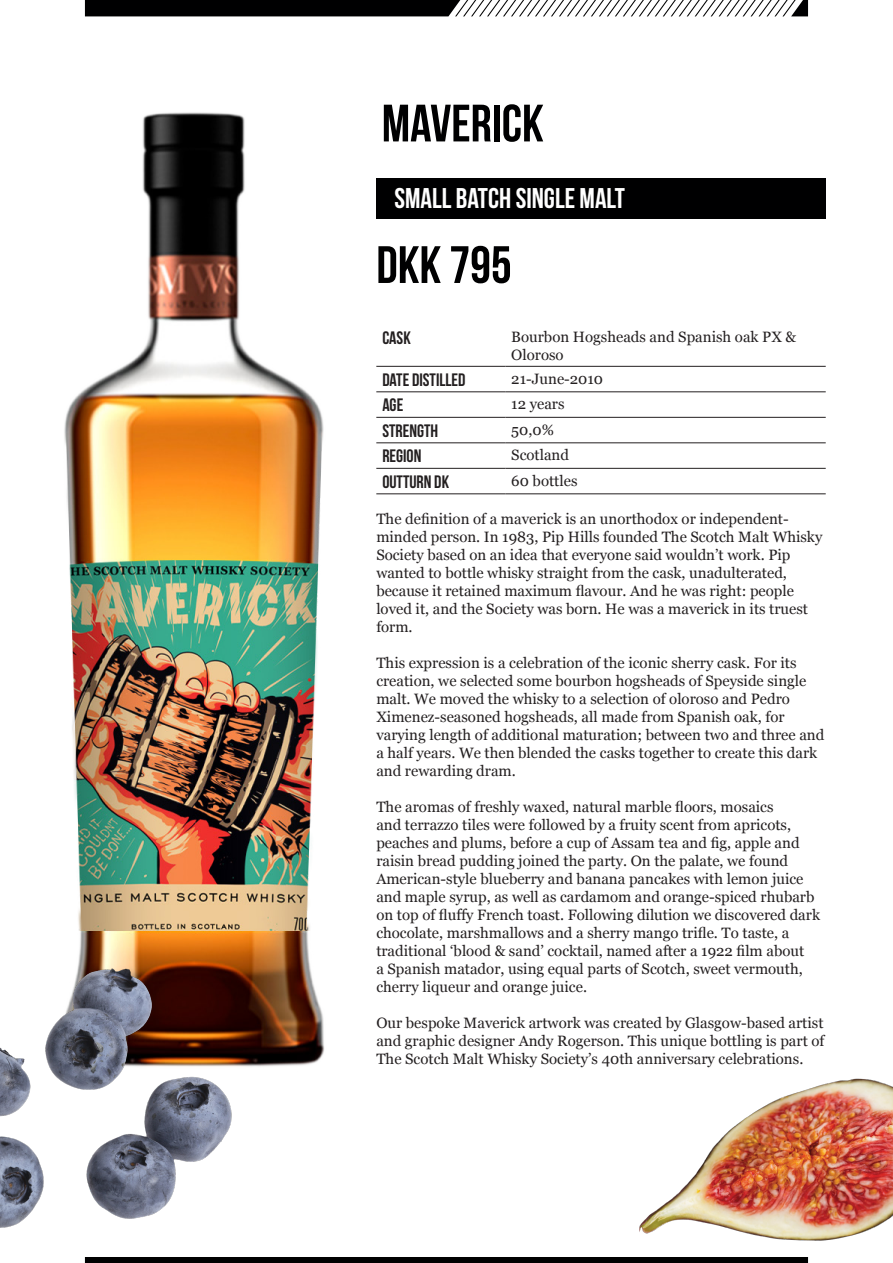
<style>
.page{position:relative;width:893px;height:1263px;background:#fff}
.page>*{position:absolute;margin:0;border:0;box-sizing:border-box;transform-origin:0 0}
.t1{font:700 52.5px "Bebas Neue";color:#000001}
.t2{font:700 28.5px "Bebas Neue";color:#fff}
.t3{font:700 18px "Bebas Neue";color:#231f20}
.t4{font:15px/18px "Georgia";color:#231f20}
</style>
<div class="page">
<div style="left:376px;top:179px;width:450px;height:40px;background:#000001"></div>
<img style="left:64px;top:112px;width:261px;height:955px">
<hr style="left:376px;top:366px;width:129px;height:1px;background:#231f20">
<hr style="left:505px;top:366px;width:321px;height:1px;background:#231f20">
<hr style="left:376px;top:391px;width:129px;height:1px;background:#231f20">
<hr style="left:505px;top:391px;width:321px;height:1px;background:#231f20">
<hr style="left:376px;top:417px;width:129px;height:1px;background:#231f20">
<hr style="left:505px;top:417px;width:321px;height:1px;background:#231f20">
<hr style="left:376px;top:442px;width:129px;height:1px;background:#231f20">
<hr style="left:505px;top:442px;width:321px;height:1px;background:#231f20">
<hr style="left:376px;top:468px;width:129px;height:1px;background:#231f20">
<hr style="left:505px;top:468px;width:321px;height:1px;background:#231f20">
<hr style="left:376px;top:493px;width:129px;height:1px;background:#231f20">
<hr style="left:505px;top:493px;width:321px;height:1px;background:#231f20">
<svg style="left:85px;top:0;width:723px;height:16px"></svg>
<div style="left:85px;top:1257px;width:723px;height:6px;background:#000001"></div>
<img style="left:639px;top:1078px;width:254px;height:163px">
<img style="left:0;top:958px;width:244px;height:305px">
<p class="t1" style="left:382px;top:94px;width:163px">MAVERICK</p>
<p class="t2" style="left:394px;top:182px;width:232px">SMALL BATCH SINGLE MALT</p>
<p class="t1" style="left:376px;top:236px;width:137px">DKK 795</p>
<p class="t3" style="left:382px;top:328px;width:30px">CASK</p>
<p class="t4" style="left:511px;top:327px;width:286px">Bourbon Hogsheads and Spanish oak PX &amp;<br>Oloroso</p>
<p class="t3" style="left:382px;top:370px;width:85px">DATE DISTILLED</p>
<p class="t4" style="left:511px;top:369px;width:93px">21-June-2010</p>
<p class="t3" style="left:382px;top:395px;width:22px">AGE</p>
<p class="t4" style="left:511px;top:394px;width:55px">12 years</p>
<p class="t3" style="left:382px;top:421px;width:57px">STRENGTH</p>
<p class="t4" style="left:511px;top:420px;width:44px">50,0%</p>
<p class="t3" style="left:382px;top:446px;width:41px">REGION</p>
<p class="t4" style="left:511px;top:445px;width:59px">Scotland</p>
<p class="t3" style="left:382px;top:472px;width:68px">OUTTURN DK</p>
<p class="t4" style="left:511px;top:471px;width:68px">60 bottles</p>
<p class="t4" style="left:376px;top:509px;width:448px">The definition of a maverick is an unorthodox or independent&shy;minded person. In 1983, Pip Hills founded The Scotch Malt Whisky Society based on an idea that everyone said wouldn’t work. Pip wanted to bottle whisky straight from the cask, unadulterated, because it retained maximum flavour. And he was right: people loved it, and the Society was born. He was a maverick in its truest form.</p>
<p class="t4" style="left:376px;top:653px;width:450px">This expression is a celebration of the iconic sherry cask. For its creation, we selected some bourbon hogsheads of Speyside single malt. We moved the whisky to a selection of oloroso and Pedro Ximenez-seasoned hogsheads, all made from Spanish oak, for varying length of additional maturation; between two and three and a half years. We then blended the casks together to create this dark and rewarding dram.</p>
<p class="t4" style="left:376px;top:797px;width:445px">The aromas of freshly waxed, natural marble floors, mosaics<br>and terrazzo tiles were followed by a fruity scent from apricots, peaches and plums, before a cup of Assam tea and fig, apple and raisin bread pudding joined the party. On the palate, we found American-style blueberry and banana pancakes with lemon juice and maple syrup, as well as cardamom and orange-spiced rhubarb on top of fluffy French toast. Following dilution we discovered dark chocolate, marshmallows and a sherry mango trifle. To taste, a traditional ‘blood &amp; sand’ cocktail, named after a 1922 film about<br>a Spanish matador, using equal parts of Scotch, sweet vermouth, cherry liqueur and orange juice.</p>
<p class="t4" style="left:376px;top:1013px;width:450px;text-align:justify">Our bespoke Maverick artwork was created by Glasgow-based artist and graphic designer Andy Rogerson. This unique bottling is part of The Scotch Malt Whisky Society’s 40th anniversary celebrations.</p>
</div>
